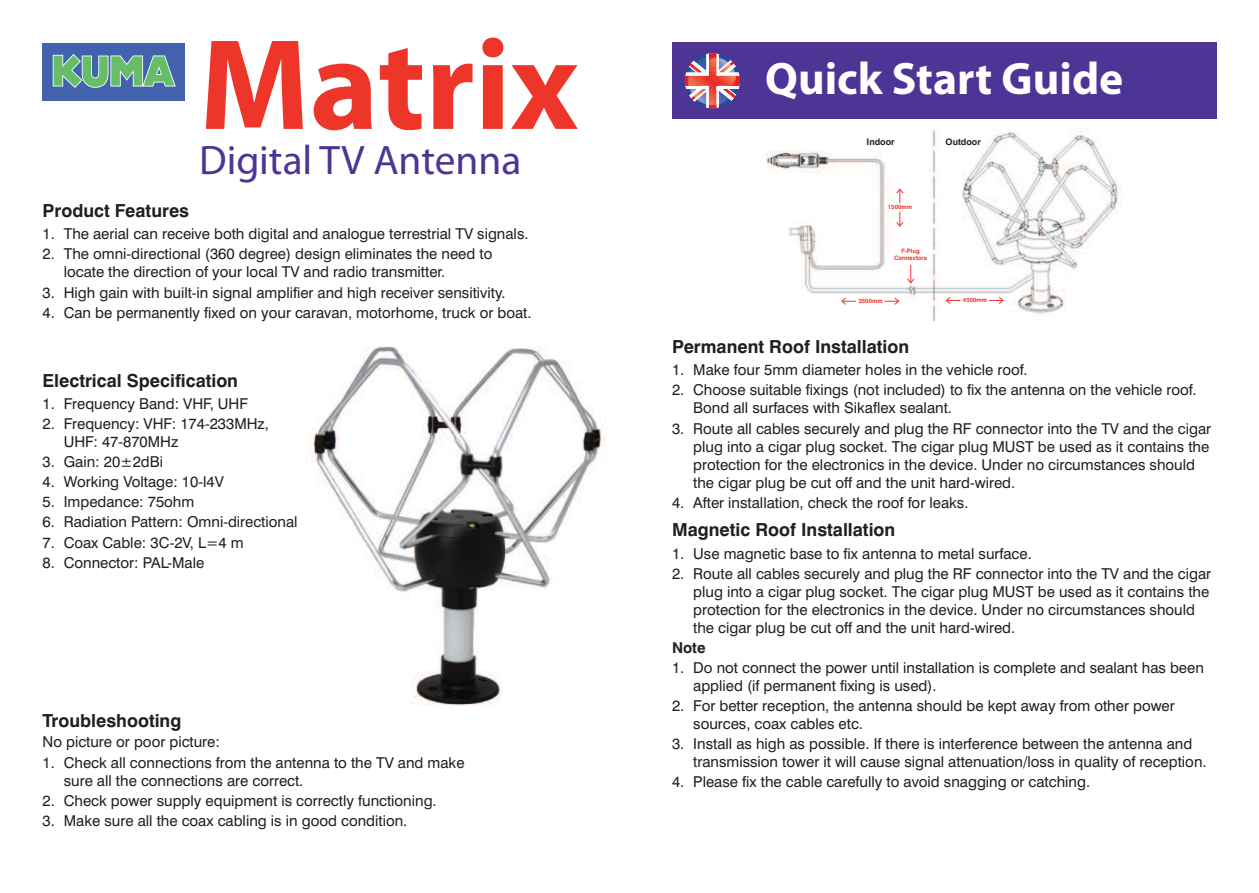
<style>
.page{position:relative;width:1259px;height:893px;background:#fff}
.page>*{position:absolute;margin:0;border:0;box-sizing:border-box;transform-origin:0 0}
.t1{font:700 130.2px "Myriad Pro";color:#ee3529}
.t2{font:700 45.75px "Myriad Pro";color:#fff}
.t3{font:41.4px "Myriad Pro";color:#4d3595}
.t4{font:700 18px "Swiss 721 BT";color:#231f20}
.t5{font:15px/18px "Swiss 721 BT";color:#231f20}
.t6{font:700 15px "Swiss 721 BT";color:#231f20}
.t7{font:700 9px "Swiss 721 BT";color:#231f20}
.t8{font:700 6px/6.8px "Swiss 721 BT";color:#ee3529;text-align:center}
</style>
<div class="page">
<img style="left:306px;top:346px;width:299px;height:360px">
<div style="left:672px;top:43px;width:544px;height:76px;background:#4d3595"></div>
<img style="left:766px;top:128px;width:356px;height:193px">
<div style="left:43px;top:43px;width:141px;height:57px;background:#4163ae"></div>
<svg style="left:53px;top:54px;width:123px;height:34px"></svg>
<img style="left:706px;top:53px;width:13px;height:4px">
<img style="left:709px;top:53px;width:7px;height:3px">
<svg style="left:685px;top:57px;width:55px;height:52px"></svg>
<svg style="left:906px;top:265px;width:9px;height:19px"></svg>
<svg style="left:895px;top:212px;width:9px;height:15px"></svg>
<svg style="left:895px;top:188px;width:9px;height:15px"></svg>
<svg style="left:884px;top:297px;width:15px;height:8px"></svg>
<svg style="left:840px;top:297px;width:16px;height:8px"></svg>
<svg style="left:989px;top:296px;width:15px;height:9px"></svg>
<svg style="left:945px;top:296px;width:15px;height:9px"></svg>
<h1 class="t1" style="left:199px;top:36px;width:380px">Matrix</h1>
<h3 class="t3" style="left:199px;top:144px;width:324px">Digital TV Antenna</h3>
<p class="t4" style="left:43px;top:204px;width:148px">Product Features</p>
<p class="t5" style="left:43px;top:226px;width:487px">1. The aerial can receive both digital and analogue terrestrial TV signals.</p>
<p class="t5" style="left:64px;top:247px;width:430px;text-indent:-21px">2. The omni-directional (360 degree) design eliminates the need to locate the direction of your local TV and radio transmitter.</p>
<p class="t5" style="left:43px;top:285px;width:464px">3. High gain with built-in signal amplifier and high receiver sensitivity.</p>
<p class="t5" style="left:43px;top:305px;width:490px">4. Can be permanently fixed on your caravan, motorhome, truck or boat.</p>
<p class="t4" style="left:43px;top:374px;width:197px">Electrical Specification</p>
<p class="t5" style="left:43px;top:396px;width:207px">1. Frequency Band: VHF, UHF</p>
<p class="t5" style="left:64px;top:416px;width:207px;text-indent:-21px">2. Frequency: VHF: 174-233MHz,<br>UHF: 47-870MHz</p>
<p class="t5" style="left:43px;top:454px;width:122px">3. Gain: 20±2dBi</p>
<p class="t5" style="left:43px;top:474px;width:183px">4. Working Voltage: 10-l4V</p>
<p class="t5" style="left:43px;top:494px;width:153px">5. Impedance: 75ohm</p>
<p class="t5" style="left:43px;top:515px;width:256px">6. Radiation Pattern: Omni-directional</p>
<p class="t5" style="left:43px;top:535px;width:203px">7. Coax Cable: 3C-2V, L=4 m</p>
<p class="t5" style="left:43px;top:555px;width:163px">8. Connector: PAL-Male</p>
<p class="t4" style="left:43px;top:714px;width:140px">Troubleshooting</p>
<p class="t5" style="left:43px;top:735px;width:179px">No picture or poor picture:</p>
<p class="t5" style="left:64px;top:755px;width:402px;text-indent:-21px">1. Check all connections from the antenna to the TV and make sure all the connections are correct.</p>
<p class="t5" style="left:43px;top:793px;width:396px">2. Check power supply equipment is correctly functioning.</p>
<p class="t5" style="left:43px;top:813px;width:366px">3. Make sure all the coax cabling is in good condition.</p>
<h2 class="t2" style="left:765px;top:61px;width:360px">Quick Start Guide</h2>
<p class="t7" style="left:866px;top:139px;width:30px">Indoor</p>
<p class="t7" style="left:945px;top:139px;width:37px">Outdoor</p>
<p class="t8" style="left:888px;top:205px;width:26px">1500mm</p>
<p class="t8" style="left:894px;top:248px;width:35px">F-Plug<br>Connectors</p>
<p class="t8" style="left:858px;top:298px;width:26px">3500mm</p>
<p class="t8" style="left:963px;top:297px;width:26px">4500mm</p>
<p class="t4" style="left:672px;top:340px;width:239px">Permanent Roof Installation</p>
<p class="t5" style="left:672px;top:363px;width:357px">1. Make four 5mm diameter holes in the vehicle roof.</p>
<p class="t5" style="left:693px;top:383px;width:505px;text-indent:-21px">2. Choose suitable fixings (not included) to fix the antenna on the vehicle roof.<br>Bond all surfaces with Sikaflex sealant.</p>
<p class="t5" style="left:693px;top:421px;width:519px;text-indent:-21px">3. Route all cables securely and plug the RF connector into the TV and the cigar plug into a cigar plug socket. The cigar plug MUST be used as it contains the protection for the electronics in the device. Under no circumstances should the cigar plug be cut off and the unit hard-wired.</p>
<p class="t5" style="left:672px;top:495px;width:298px">4. After installation, check the roof for leaks.</p>
<p class="t4" style="left:672px;top:523px;width:225px">Magnetic Roof Installation</p>
<p class="t5" style="left:672px;top:546px;width:361px">1. Use magnetic base to fix antenna to metal surface.</p>
<p class="t5" style="left:693px;top:566px;width:519px;text-indent:-21px">2. Route all cables securely and plug the RF connector into the TV and the cigar plug into a cigar plug socket. The cigar plug MUST be used as it contains the protection for the electronics in the device. Under no circumstances should the cigar plug be cut off and the unit hard-wired.</p>
<p class="t6" style="left:672px;top:642px;width:35px">Note</p>
<p class="t5" style="left:693px;top:660px;width:512px;text-indent:-21px">1. Do not connect the power until installation is complete and sealant has been applied (if permanent fixing is used).</p>
<p class="t5" style="left:693px;top:698px;width:483px;text-indent:-21px">2. For better reception, the antenna should be kept away from other power sources, coax cables etc.</p>
<p class="t5" style="left:693px;top:736px;width:515px;text-indent:-21px">3. Install as high as possible. If there is interference between the antenna and transmission tower it will cause signal attenuation/loss in quality of reception.</p>
<p class="t5" style="left:672px;top:775px;width:420px">4. Please fix the cable carefully to avoid snagging or catching.</p>
</div>
